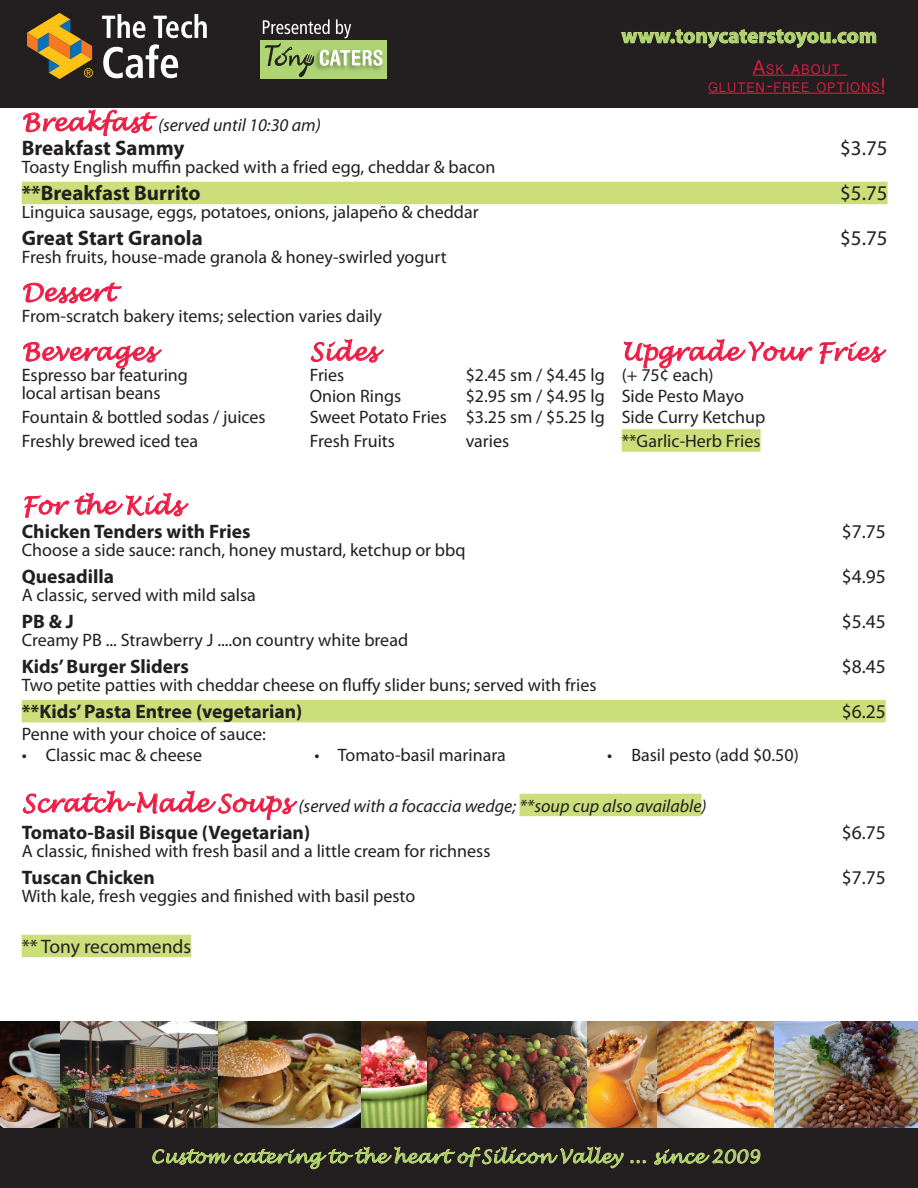
<style>
.page{position:relative;width:918px;height:1188px;background:#fff}
.page>*{position:absolute;margin:0;border:0;box-sizing:border-box;transform-origin:0 0}
.t1{font:italic 24px "Lucida Handwriting";color:#ed1c45}
.t2{font:700 21px "Myriad Pro";color:#231f20}
.t3{font:700 21px "Myriad Pro";letter-spacing:.005em;color:#afd473}
.t4{font:21px "Myriad Pro";color:#231f20}
.t5{font:700 19.5px "Myriad Pro";color:#231f20}
.t6{font:19.5px "Myriad Pro";color:#231f20}
.t7{font:18px "Myriad Pro";color:#231f20}
.t8{font:italic 18px "Myriad Pro";color:#231f20}
.t9{font:italic 18px "Lucida Handwriting";letter-spacing:.01em;color:#afd473}
.t10{font:700 12.6px "Sinhala Sangam MN";letter-spacing:.105em;color:#ed1c45}
.s1{font-size:18px}
.s2{font-family:"Lucida Handwriting";font-size:24px;color:#ed1c45}
</style>
<div class="page">
<img style="left:0;top:1021px;width:918px;height:107px">
<div style="left:22px;top:182px;width:866px;height:22px;background:#cbde79"></div>
<div style="left:622px;top:429px;width:139px;height:23px;background:#cbde79"></div>
<div style="left:22px;top:700px;width:864px;height:22px;background:#cbde79"></div>
<svg style="left:23px;top:109px;width:134px;height:27px"></svg>
<svg style="left:23px;top:283px;width:99px;height:20px"></svg>
<svg style="left:23px;top:342px;width:139px;height:26px"></svg>
<svg style="left:311px;top:339px;width:73px;height:24px"></svg>
<svg style="left:624px;top:339px;width:189px;height:29px"></svg>
<svg style="left:819px;top:341px;width:68px;height:23px"></svg>
<svg style="left:24px;top:493px;width:165px;height:25px"></svg>
<div style="left:520px;top:794px;width:181px;height:22px;background:#cbde79"></div>
<div style="left:22px;top:935px;width:169px;height:22px;background:#cbde79"></div>
<svg style="left:23px;top:790px;width:274px;height:30px"></svg>
<div style="left:0;top:1128px;width:918px;height:60px;background:#231f20"></div>
<svg style="left:152px;top:1147px;width:472px;height:23px"></svg>
<svg style="left:630px;top:1160px;width:16px;height:4px"></svg>
<svg style="left:654px;top:1149px;width:107px;height:16px"></svg>
<div style="left:0;top:0;width:918px;height:107px;background:#231f20"></div>
<svg style="left:102px;top:14px;width:43px;height:24px"></svg>
<svg style="left:154px;top:14px;width:53px;height:24px"></svg>
<svg style="left:103px;top:44px;width:75px;height:34px"></svg>
<svg style="left:27px;top:13px;width:66px;height:66px"></svg>
<svg style="left:263px;top:19px;width:67px;height:15px"></svg>
<svg style="left:336px;top:19px;width:15px;height:19px"></svg>
<hr style="left:753px;top:75px;width:94px;height:1px;background:#ed1c45">
<hr style="left:708px;top:93px;width:177px;height:1px;background:#ed1c45">
<div style="left:260px;top:41px;width:127px;height:38px;background:#aed473"></div>
<img style="left:315px;top:49px;width:67px;height:21px">
<svg style="left:320px;top:50px;width:63px;height:16px"></svg>
<svg style="left:265px;top:43px;width:49px;height:35px"></svg>
<svg style="left:621px;top:29px;width:256px;height:19px"></svg>
<p class="t3" style="left:622px;top:22px;width:257px">www.tonycaterstoyou.com</p>
<p class="t10" style="left:753px;top:60px;width:89px"><span class="s1">A</span>SK ABOUT</p>
<p class="t10" style="left:708px;top:78px;width:178px">GLUTEN<span class="s1">-</span>FREE OPTIONS<span class="s1">!</span></p>
<p class="t8" style="left:22px;top:114px;width:301px"><span class="s2">Breakfast</span> (served until 10:30 am)</p>
<p class="t2" style="left:22px;top:134px;width:164px">Breakfast Sammy</p>
<p class="t4" style="left:840px;top:135px;width:49px">$3.75</p>
<p class="t7" style="left:22px;top:156px;width:475px">Toasty English muffin packed with a fried egg, cheddar &amp; bacon</p>
<p class="t2" style="left:22px;top:179px;width:180px">**Breakfast Burrito</p>
<p class="t4" style="left:840px;top:180px;width:49px">$5.75</p>
<p class="t7" style="left:22px;top:201px;width:458px">Linguica sausage, eggs, potatoes, onions, jalapeño &amp; cheddar</p>
<p class="t2" style="left:22px;top:224px;width:183px">Great Start Granola</p>
<p class="t4" style="left:840px;top:225px;width:49px">$5.75</p>
<p class="t7" style="left:22px;top:246px;width:427px">Fresh fruits, house-made granola &amp; honey-swirled yogurt</p>
<p class="t1" style="left:22px;top:278px;width:94px">Dessert</p>
<p class="t7" style="left:22px;top:305px;width:362px">From-scratch bakery items; selection varies daily</p>
<p class="t1" style="left:22px;top:337px;width:135px">Beverages</p>
<p class="t1" style="left:310px;top:337px;width:69px">Sides</p>
<p class="t1" style="left:622px;top:337px;width:259px">Upgrade Your Fries</p>
<p class="t7" style="left:22px;top:364px;width:168px">Espresso bar featuring</p>
<p class="t7" style="left:310px;top:364px;width:36px">Fries</p>
<p class="t7" style="left:466px;top:364px;width:250px">$2.45 sm / $4.45 lg (+ 75¢ each)</p>
<p class="t7" style="left:22px;top:382px;width:140px">local artisan beans</p>
<p class="t7" style="left:310px;top:385px;width:93px">Onion Rings</p>
<p class="t7" style="left:466px;top:385px;width:280px">$2.95 sm / $4.95 lg Side Pesto Mayo</p>
<p class="t7" style="left:22px;top:406px;width:245px">Fountain &amp; bottled sodas / juices</p>
<p class="t7" style="left:310px;top:406px;width:457px">Sweet Potato Fries $3.25 sm / $5.25 lg Side Curry Ketchup</p>
<p class="t7" style="left:22px;top:430px;width:178px">Freshly brewed iced tea</p>
<p class="t7" style="left:310px;top:430px;width:87px">Fresh Fruits</p>
<p class="t7" style="left:466px;top:430px;width:45px">varies</p>
<p class="t7" style="left:622px;top:430px;width:140px">**Garlic-Herb Fries</p>
<p class="t1" style="left:22px;top:491px;width:162px">For the Kids</p>
<p class="t5" style="left:22px;top:519px;width:230px">Chicken Tenders with Fries</p>
<p class="t6" style="left:842px;top:519px;width:46px">$7.75</p>
<p class="t7" style="left:22px;top:539px;width:445px">Choose a side sauce: ranch, honey mustard, ketchup or bbq</p>
<p class="t5" style="left:22px;top:564px;width:94px">Quesadilla</p>
<p class="t6" style="left:842px;top:564px;width:46px">$4.95</p>
<p class="t7" style="left:22px;top:584px;width:236px">A classic, served with mild salsa</p>
<p class="t5" style="left:22px;top:609px;width:54px">PB &amp; J</p>
<p class="t6" style="left:842px;top:609px;width:46px">$5.45</p>
<p class="t7" style="left:22px;top:629px;width:388px">Creamy PB ... Strawberry J ....on country white bread</p>
<p class="t5" style="left:22px;top:654px;width:169px">Kids’ Burger Sliders</p>
<p class="t6" style="left:842px;top:654px;width:46px">$8.45</p>
<p class="t7" style="left:22px;top:674px;width:576px">Two petite patties with cheddar cheese on fluffy slider buns; served with fries</p>
<p class="t5" style="left:22px;top:699px;width:282px">**Kids’ Pasta Entree (vegetarian)</p>
<p class="t6" style="left:842px;top:699px;width:46px">$6.25</p>
<p class="t7" style="left:22px;top:723px;width:246px">Penne with your choice of sauce:</p>
<p class="t7" style="left:22px;top:744px;width:182px">• Classic mac &amp; cheese</p>
<p class="t7" style="left:314px;top:744px;width:193px">• Tomato-basil marinara</p>
<p class="t7" style="left:607px;top:744px;width:193px">• Basil pesto (add $0.50)</p>
<p class="t8" style="left:22px;top:795px;width:686px"><span class="s2">Scratch-Made Soups</span> (served with a focaccia wedge; **soup cup also available)</p>
<p class="t5" style="left:22px;top:819px;width:290px">Tomato-Basil Bisque (Vegetarian)</p>
<p class="t6" style="left:842px;top:820px;width:46px">$6.75</p>
<p class="t7" style="left:22px;top:840px;width:470px">A classic, finished with fresh basil and a little cream for richness</p>
<p class="t5" style="left:22px;top:864px;width:135px">Tuscan Chicken</p>
<p class="t6" style="left:842px;top:865px;width:46px">$7.75</p>
<p class="t7" style="left:22px;top:885px;width:395px">With kale, fresh veggies and finished with basil pesto</p>
<p class="t6" style="left:22px;top:934px;width:171px">** Tony recommends</p>
<p class="t9" style="left:151px;top:1146px;width:611px">Custom catering to the heart of Silicon Valley ... since 2009</p>
</div>
